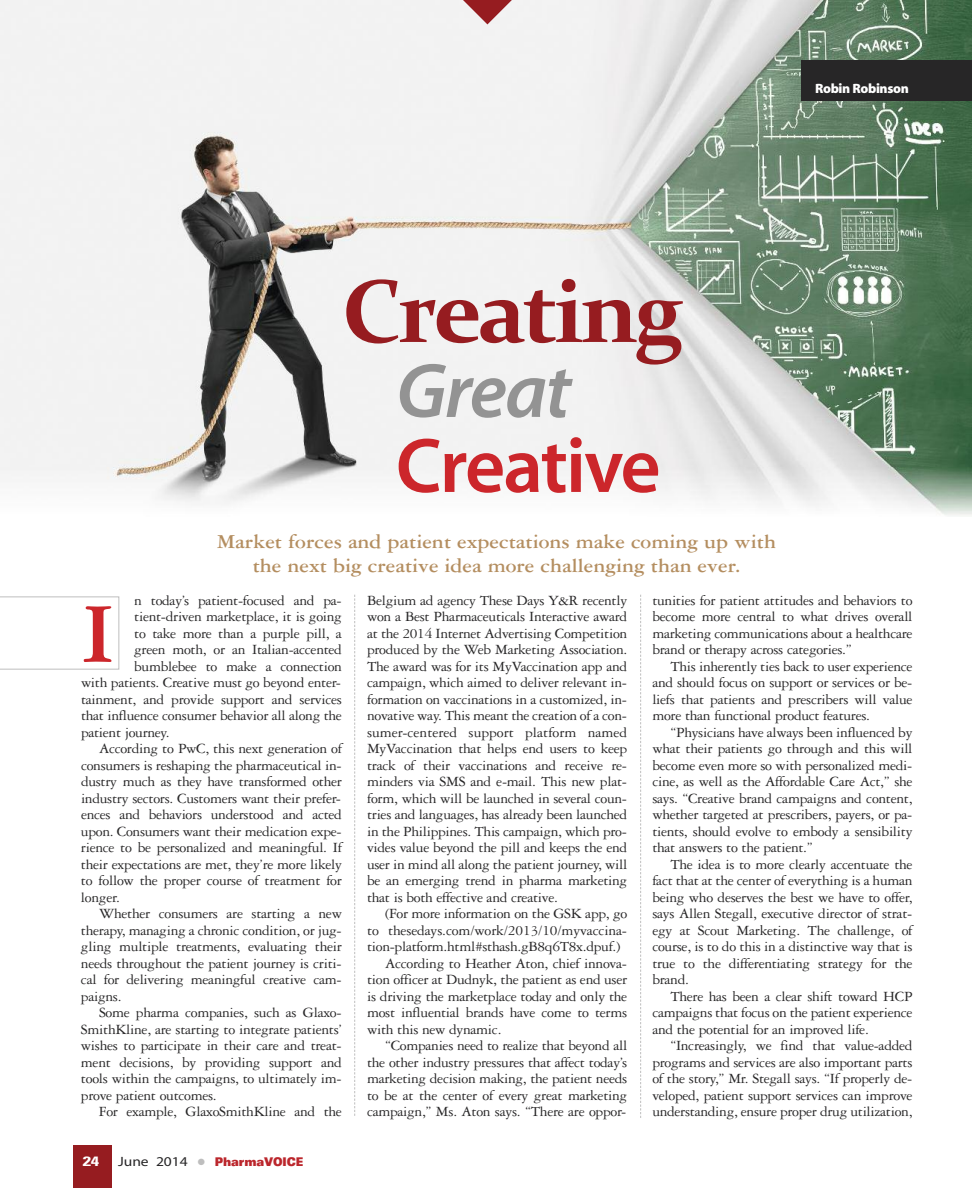
<style>
.page{position:relative;width:972px;height:1188px;background:#fff}
.page>*{position:absolute;margin:0;border:0;box-sizing:border-box;transform-origin:0 0}
.t1{font:700 90.6px "Garamond Three";color:#cc262b}
.t2{font:700 90px "Constantia";color:#961c20}
.t3{font:78px "Myriad MM 565 wt 600 wd";letter-spacing:-.025em;color:#cc262b}
.t4{font:78px "Myriad MM It 565 wt 600 wd";letter-spacing:-.025em;color:#939393}
.t5{font:700 21px/24px "Garamond Three";color:#b48e60;text-align:center}
.t6{font:15px/16.5px "Garamond Three";letter-spacing:-.02em;color:#272627;text-align:justify}
.t7{font:13.5px "Myriad MM 830 wt 300 wd";letter-spacing:-.025em;color:#fff}
.t8{font:700 condensed 13.5px "Univers";color:#fff;scale:1.4 1}
.t9{font:900 expanded 12px "Univers";letter-spacing:-.01em;color:#bb262c;scale:.75 1}
.s1{font-family:"Myriad MM 400 wt 600 wd";font-weight:400;font-stretch:normal;font-size:13.5px;color:#272627}
.s2{color:#bebebe}
</style>
<div class="page">
<img style="left:0;top:0;width:971px;height:467px">
<svg style="left:354px;top:595px;width:1px;height:521px"></svg>
<div style="left:801px;top:60px;width:171px;height:41px;background:#272627"></div>
<svg style="left:0;top:597px;width:119px;height:73px"></svg>
<svg style="left:640px;top:595px;width:1px;height:523px"></svg>
<svg style="left:441px;top:0;width:93px;height:24px"></svg>
<div style="left:73px;top:1145px;width:39px;height:43px;background:#961c20"></div>
<img style="left:0;top:467px;width:971px;height:49px">
<p class="t7" style="left:815px;top:84px;width:95px">Robin Robinson</p>
<h2 class="t2" style="left:342px;top:256px;width:343px">creating</h2>
<h3 class="t4" style="left:396px;top:362px;width:177px">Great</h3>
<h3 class="t3" style="left:396px;top:437px;width:266px">Creative</h3>
<h3 class="t5" style="left:217px;top:532px;width:560px">Market forces and patient expectations make coming up with the next big creative idea more challenging than ever.</h3>
<p class="t6" style="left:134px;top:593px;width:209px">n today’s patient-focused and pa-</p>
<p class="t6" style="left:134px;top:610px;width:209px">tient-driven marketplace, it is going</p>
<p class="t6" style="left:134px;top:626px;width:209px">to take more than a purple pill, a</p>
<p class="t6" style="left:134px;top:643px;width:209px">green moth, or an Italian-accented</p>
<p class="t6" style="left:134px;top:659px;width:209px">bumblebee to make a connection</p>
<p class="t6" style="left:81px;top:676px;width:262px">with patients. Creative must go beyond enter-</p>
<p class="t6" style="left:81px;top:692px;width:263px">tainment, and provide support and services</p>
<p class="t6" style="left:81px;top:709px;width:263px">that influence consumer behavior all along the</p>
<p class="t6" style="left:81px;top:725px;width:90px">patient journey.</p>
<p class="t6" style="left:99px;top:742px;width:244px">According to PwC, this next generation of</p>
<p class="t6" style="left:81px;top:758px;width:262px">consumers is reshaping the pharmaceutical in-</p>
<p class="t6" style="left:81px;top:775px;width:263px">dustry much as they have transformed other</p>
<p class="t6" style="left:81px;top:791px;width:262px">industry sectors. Customers want their prefer-</p>
<p class="t6" style="left:81px;top:808px;width:262px">ences and behaviors understood and acted</p>
<p class="t6" style="left:81px;top:824px;width:262px">upon. Consumers want their medication expe-</p>
<p class="t6" style="left:81px;top:841px;width:263px">rience to be personalized and meaningful. If</p>
<p class="t6" style="left:81px;top:857px;width:262px">their expectations are met, they’re more likely</p>
<p class="t6" style="left:81px;top:874px;width:263px">to follow the proper course of treatment for</p>
<p class="t6" style="left:81px;top:890px;width:40px">longer.</p>
<p class="t6" style="left:99px;top:907px;width:244px">Whether consumers are starting a new</p>
<p class="t6" style="left:81px;top:923px;width:262px">therapy, managing a chronic condition, or jug-</p>
<p class="t6" style="left:81px;top:940px;width:263px">gling multiple treatments, evaluating their</p>
<p class="t6" style="left:81px;top:956px;width:262px">needs throughout the patient journey is criti-</p>
<p class="t6" style="left:81px;top:973px;width:262px">cal for delivering meaningful creative cam-</p>
<p class="t6" style="left:81px;top:989px;width:42px">paigns.</p>
<p class="t6" style="left:99px;top:1006px;width:244px">Some pharma companies, such as Glaxo-</p>
<p class="t6" style="left:81px;top:1022px;width:262px">SmithKline, are starting to integrate patients’</p>
<p class="t6" style="left:81px;top:1039px;width:262px">wishes to participate in their care and treat-</p>
<p class="t6" style="left:81px;top:1055px;width:262px">ment decisions, by providing support and</p>
<p class="t6" style="left:81px;top:1072px;width:262px">tools within the campaigns, to ultimately im-</p>
<p class="t6" style="left:81px;top:1088px;width:137px">prove patient outcomes.</p>
<p class="t6" style="left:99px;top:1105px;width:244px">For example, GlaxoSmithKline and the</p>
<h1 class="t1" style="left:81px;top:603px;width:37px">I</h1>
<p class="t8" style="left:83px;top:1156px;width:13px">24</p>
<p class="t9" style="left:118px;top:1157px;width:249px"><span class="s1">June 2014</span> <span class="s2">●</span> PharmaVOICE</p>
<p class="t6" style="left:367px;top:593px;width:262px">Belgium ad agency These Days Y&amp;R recently won a Best Pharmaceuticals Interactive award at the 2014 Internet Advertising Competition produced by the Web Marketing Association.<br>The award was for its MyVaccination app and campaign, which aimed to deliver relevant in&shy;formation on vaccinations in a customized, in&shy;novative way. This meant the creation of a con&shy;sumer-centered support platform named MyVaccination that helps end users to keep track of their vaccinations and receive re&shy;minders via SMS and e-mail. This new plat&shy;form, which will be launched in several coun&shy;tries and languages, has already been launched in the Philippines. This campaign, which pro&shy;vides value beyond the pill and keeps the end user in mind all along the patient journey, will be an emerging trend in pharma marketing that is both effective and creative.</p>
<p class="t6" style="left:385px;top:907px;width:244px">(For more information on the GSK app, go</p>
<p class="t6" style="left:367px;top:923px;width:261px">to thesedays.com/work/2013/10/myvaccina-</p>
<p class="t6" style="left:367px;top:940px;width:255px">tion-platform.html#sthash.gB8q6T8x.dpuf.)</p>
<p class="t6" style="left:385px;top:956px;width:243px">According to Heather Aton, chief innova-</p>
<p class="t6" style="left:367px;top:973px;width:262px">tion officer at Dudnyk, the patient as end user</p>
<p class="t6" style="left:367px;top:989px;width:262px">is driving the marketplace today and only the</p>
<p class="t6" style="left:367px;top:1006px;width:262px">most influential brands have come to terms</p>
<p class="t6" style="left:367px;top:1022px;width:136px">with this new dynamic.</p>
<p class="t6" style="left:385px;top:1039px;width:244px">“Companies need to realize that beyond all</p>
<p class="t6" style="left:367px;top:1055px;width:262px">the other industry pressures that affect today’s</p>
<p class="t6" style="left:367px;top:1072px;width:262px">marketing decision making, the patient needs</p>
<p class="t6" style="left:367px;top:1088px;width:262px">to be at the center of every great marketing</p>
<p class="t6" style="left:367px;top:1105px;width:261px">campaign,” Ms. Aton says. “There are oppor-</p>
<p class="t6" style="left:652px;top:593px;width:262px">tunities for patient attitudes and behaviors to become more central to what drives overall marketing communications about a healthcare brand or therapy across categories.”</p>
<p class="t6" style="left:652px;top:659px;width:262px;text-indent:18px">This inherently ties back to user experience and should focus on support or services or be&shy;liefs that patients and prescribers will value more than functional product features.</p>
<p class="t6" style="left:652px;top:725px;width:262px;text-indent:18px">“Physicians have always been influenced by what their patients go through and this will become even more so with personalized medi&shy;cine, as well as the Affordable Care Act,” she says. “Creative brand campaigns and content, whether targeted at prescribers, payers, or pa&shy;tients, should evolve to embody a sensibility that answers to the patient.”</p>
<p class="t6" style="left:652px;top:857px;width:262px;text-indent:18px">The idea is to more clearly accentuate the fact that at the center of everything is a human being who deserves the best we have to offer, says Allen Stegall, executive director of strat&shy;egy at Scout Marketing. The challenge, of course, is to do this in a distinctive way that is true to the differentiating strategy for the brand.</p>
<p class="t6" style="left:652px;top:989px;width:262px;text-indent:18px">There has been a clear shift toward HCP campaigns that focus on the patient experience and the potential for an improved life.</p>
<p class="t6" style="left:652px;top:1039px;width:262px;text-indent:18px">“Increasingly, we find that value-added programs and services are also important parts of the story,” Mr. Stegall says. “If properly de&shy;veloped, patient support services can improve understanding, ensure proper drug utilization,</p>
</div>
